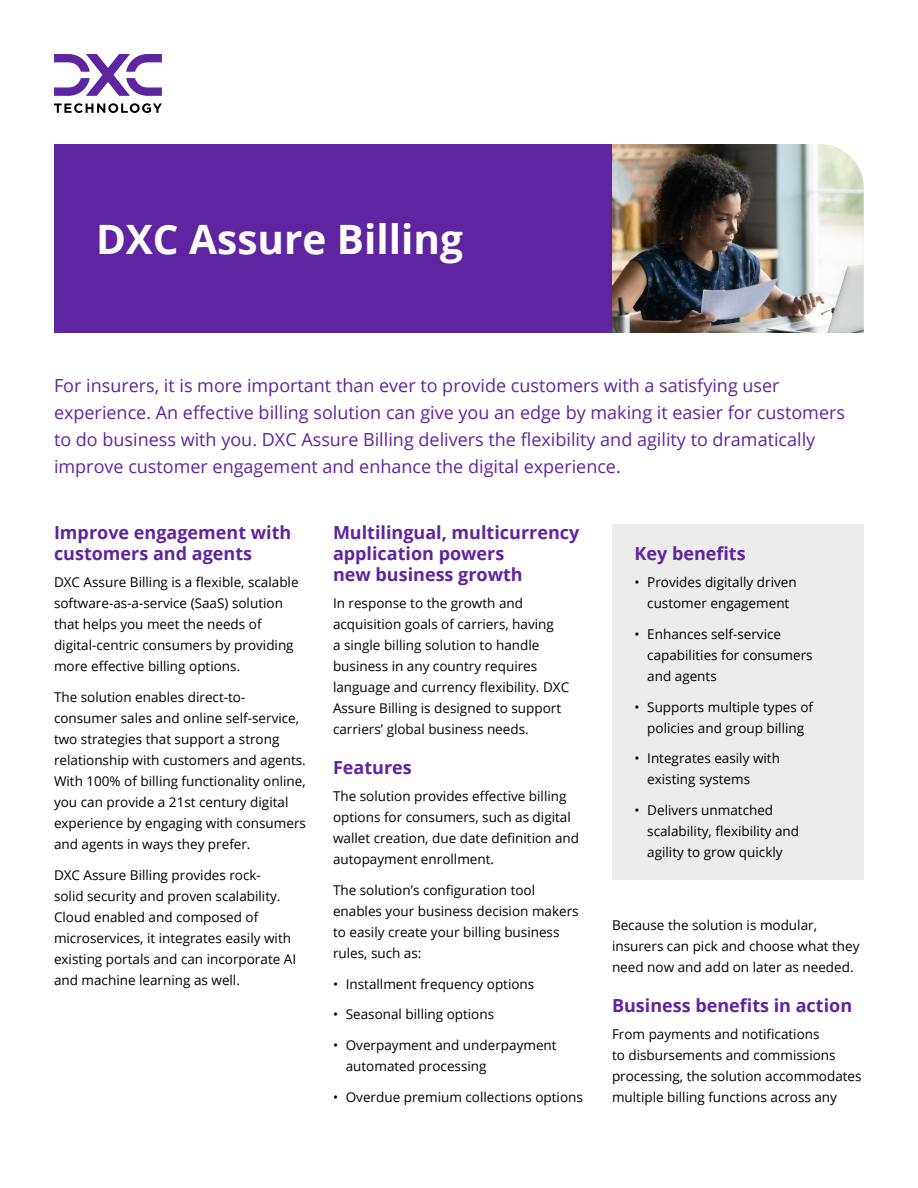
<style>
.page{position:relative;width:918px;height:1188px;background:#fff}
.page>*{position:absolute;margin:0;border:0;box-sizing:border-box;transform-origin:0 0}
.t1{font:700 40.5px "Open Sans";color:#fff}
.t2{font:18px/27px "Open Sans";color:#5f249f}
.t3{font:700 18px/21px "Open Sans";color:#5f249f}
.t4{font:13.5px/21px "Open Sans";color:#000}
</style>
<div class="page">
<svg style="left:54px;top:103px;width:108px;height:10px"></svg>
<svg style="left:54px;top:54px;width:108px;height:42px"></svg>
<img style="left:612px;top:144px;width:252px;height:189px">
<div style="left:612px;top:524px;width:252px;height:356px;background:#ececeb"></div>
<div style="left:54px;top:144px;width:558px;height:189px;background:#5f249f"></div>
<h1 class="t1" style="left:96px;top:211px;width:369px">DXC Assure Billing</h1>
<p class="t2" style="left:54px;top:372px;width:793px">For insurers, it is more important than ever to provide customers with a satisfying user experience. An effective billing solution can give you an edge by making it easier for customers to do business with you. DXC Assure Billing delivers the flexibility and agility to dramatically improve customer engagement and enhance the digital experience.</p>
<h2 class="t3" style="left:54px;top:522px;width:239px">Improve engagement with customers and agents</h2>
<p class="t4" style="left:54px;top:572px;width:246px">DXC Assure Billing is a flexible, scalable software-as-a-service (SaaS) solution that helps you meet the needs of digital-centric consumers by providing more effective billing options.</p>
<p class="t4" style="left:54px;top:686px;width:253px">The solution enables direct-to&shy;consumer sales and online self-service, two strategies that support a strong relationship with customers and agents.<br>With 100% of billing functionality online, you can provide a 21st century digital experience by engaging with consumers and agents in ways they prefer.</p>
<p class="t4" style="left:54px;top:864px;width:244px">DXC Assure Billing provides rock-<br>solid security and proven scalability.<br>Cloud enabled and composed of microservices, it integrates easily with existing portals and can incorporate AI and machine learning as well.</p>
<h2 class="t3" style="left:333px;top:522px;width:248px">Multilingual, multicurrency application powers<br>new business growth</h2>
<p class="t4" style="left:333px;top:593px;width:238px">In response to the growth and acquisition goals of carriers, having<br>a single billing solution to handle business in any country requires language and currency flexibility. DXC Assure Billing is designed to support carriers’ global business needs.</p>
<h2 class="t3" style="left:333px;top:757px;width:80px">Features</h2>
<p class="t4" style="left:333px;top:785px;width:248px">The solution provides effective billing options for consumers, such as digital wallet creation, due date definition and autopayment enrollment.</p>
<p class="t4" style="left:333px;top:879px;width:247px">The solution’s configuration tool enables your business decision makers to easily create your billing business rules, such as:</p>
<p class="t4" style="left:333px;top:973px;width:203px">• Installment frequency options</p>
<p class="t4" style="left:333px;top:1004px;width:163px">• Seasonal billing options</p>
<p class="t4" style="left:346px;top:1034px;width:212px;text-indent:-13px">• Overpayment and underpayment automated processing</p>
<p class="t4" style="left:333px;top:1086px;width:251px">• Overdue premium collections options</p>
<h2 class="t3" style="left:634px;top:543px;width:113px">Key benefits</h2>
<p class="t4" style="left:634px;top:571px;width:164px;text-align:center">• Provides digitally driven customer engagement</p>
<p class="t4" style="left:647px;top:623px;width:167px;text-indent:-13px">• Enhances self-service capabilities for consumers and agents</p>
<p class="t4" style="left:634px;top:696px;width:180px;text-align:center">• Supports multiple types of policies and group billing</p>
<p class="t4" style="left:647px;top:748px;width:134px;text-indent:-13px">• Integrates easily with existing systems</p>
<p class="t4" style="left:647px;top:799px;width:153px;text-indent:-13px">• Delivers unmatched scalability, flexibility and agility to grow quickly</p>
<p class="t4" style="left:612px;top:915px;width:249px">Because the solution is modular, insurers can pick and choose what they need now and add on later as needed.</p>
<h2 class="t3" style="left:612px;top:995px;width:242px">Business benefits in action</h2>
<p class="t4" style="left:612px;top:1023px;width:251px">From payments and notifications<br>to disbursements and commissions processing, the solution accommodates multiple billing functions across any</p>
</div>
